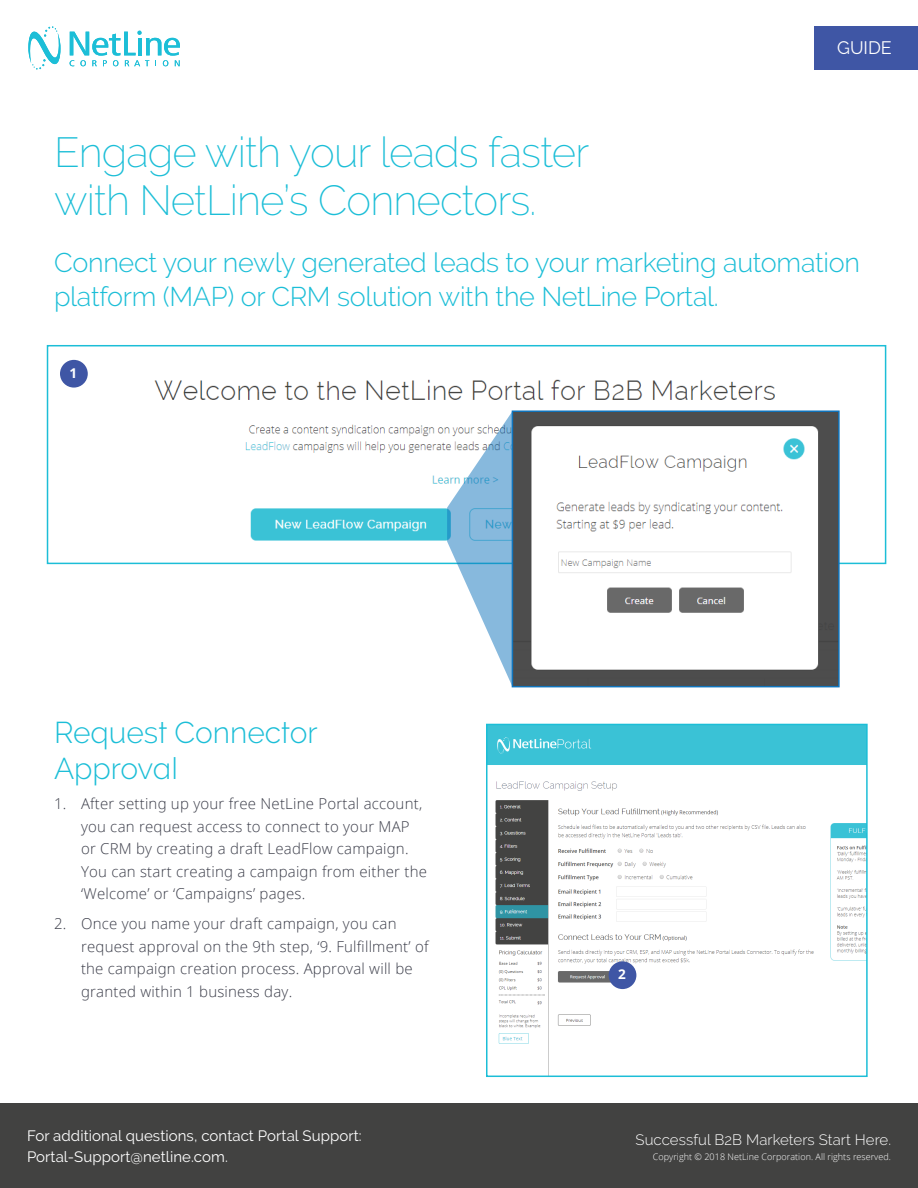
<style>
.page{position:relative;width:918px;height:1188px;background:#fff}
.page>*{position:absolute;margin:0;border:0;box-sizing:border-box;transform-origin:0 0}
.t1{font:200 42px "Raleway";letter-spacing:-.02em;color:#1cbed7}
.t2{font:300 30px/36px "Raleway";color:#1cbed7}
.t3{font:300 27px/34.5px "Raleway";letter-spacing:-.01em;color:#1cbed7}
.t4{font:18px "Raleway";color:#fff}
.t5{font:300 15px/22.5px "Open Sans";letter-spacing:.015em;color:#3b3d49}
.t6{font:15px/21px "Raleway";letter-spacing:.005em;color:#fff}
.t7{font:300 15px "Raleway";letter-spacing:.005em;color:#fff}
.t8{font:700 13.5px "Open Sans";color:#fff}
.t9{font:300 9px "Open Sans";letter-spacing:.005em;color:#fff}
</style>
<div class="page">
<div style="left:814px;top:26px;width:104px;height:43px;background:#3f56a5"></div>
<svg style="left:28px;top:26px;width:33px;height:44px"></svg>
<svg style="left:70px;top:30px;width:110px;height:36px"></svg>
<div style="left:0;top:1104px;width:918px;height:84px;background:#424241"></div>
<img style="left:60px;top:359px;width:715px;height:182px">
<div style="left:47px;top:345px;width:839px;height:219px;border:2px solid #1cbed7"></div>
<img style="left:515px;top:413px;width:322px;height:271px">
<div style="left:512px;top:410px;width:328px;height:277px;border:2px solid #1074bc"></div>
<img style="left:489px;top:727px;width:376px;height:347px">
<div style="left:486px;top:724px;width:382px;height:353px;border:2px solid #1cbed7"></div>
<svg style="left:447px;top:411px;width:65px;height:276px"></svg>
<div style="left:609px;top:961px;width:27px;height:28px;background:#3f56a5;border-radius:50%"></div>
<div style="left:60px;top:360px;width:28px;height:28px;background:#3f56a5;border-radius:50%"></div>
<p class="t4" style="left:837px;top:37px;width:56px">GUIDE</p>
<p class="t1" style="left:54px;top:127px;width:537px">Engage with your leads faster</p>
<p class="t1" style="left:54px;top:175px;width:484px">with NetLine’s Connectors.</p>
<p class="t3" style="left:54px;top:245px;width:808px">Connect your newly generated leads to your marketing automation platform (MAP) or CRM solution with the NetLine Portal.</p>
<p class="t8" style="left:69px;top:363px;width:9px">1</p>
<p class="t2" style="left:54px;top:714px;width:265px">Request Connector<br>Approval</p>
<p class="t5" style="left:81px;top:792px;width:348px;text-indent:-27px">1. After setting up your free NetLine Portal account, you can request access to connect to your MAP or CRM by creating a draft LeadFlow campaign.<br>You can start creating a campaign from either the ‘Welcome’ or ‘Campaigns’ pages.</p>
<p class="t5" style="left:81px;top:912px;width:349px;text-indent:-27px">2. Once you name your draft campaign, you can request approval on the 9th step, ‘9. Fulfillment’ of the campaign creation process. Approval will be granted within 1 business day.</p>
<p class="t6" style="left:27px;top:1125px;width:336px">For additional questions, contact Portal Support:<br>Portal-Support@netline.com.</p>
<p class="t8" style="left:618px;top:965px;width:9px">2</p>
<p class="t7" style="left:636px;top:1131px;width:257px">Successful B2B Marketers Start Here.</p>
<p class="t9" style="left:653px;top:1150px;width:240px">Copyright © 2018 NetLine Corporation. All rights reserved.</p>
</div>
